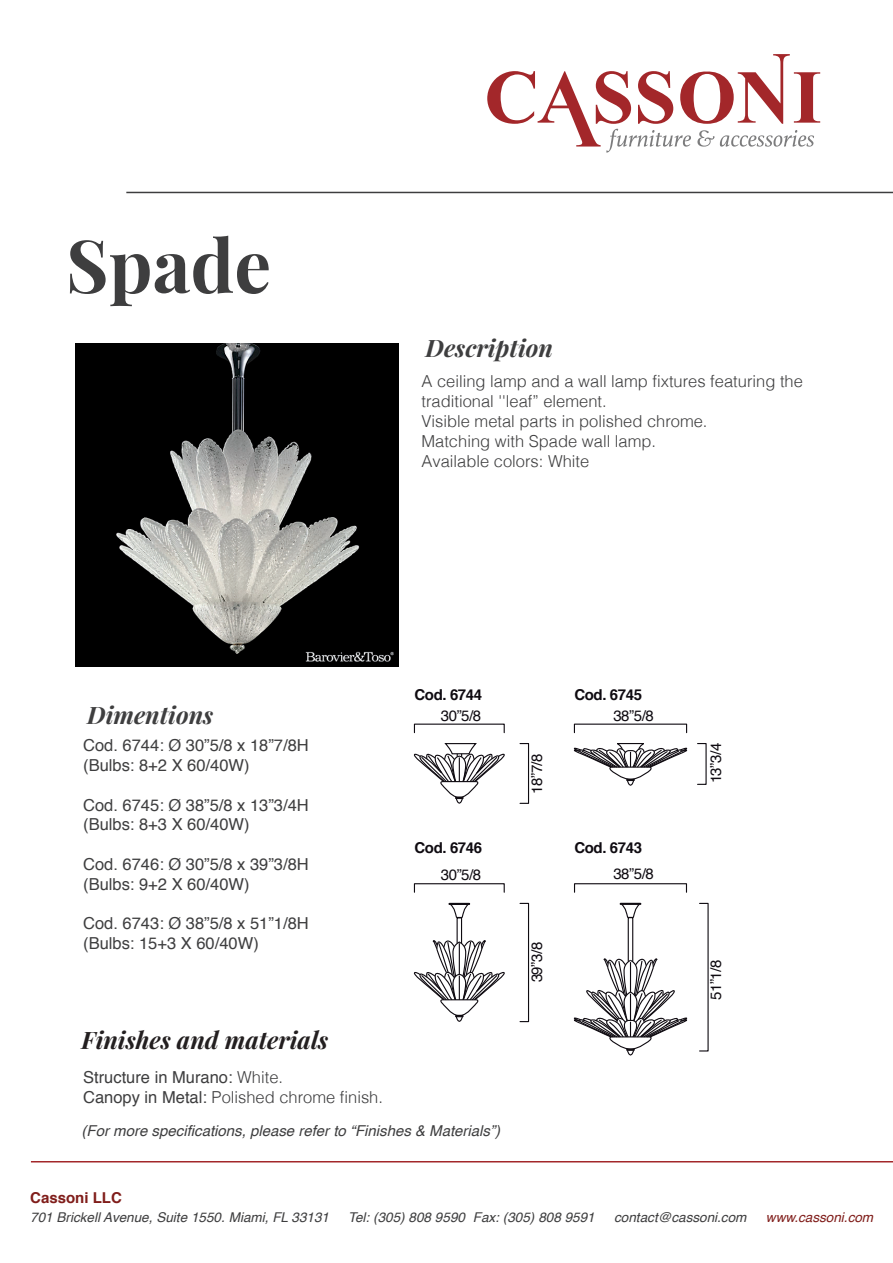
<style>
.page{position:relative;width:893px;height:1263px;background:#fff}
.page>*{position:absolute;margin:0;border:0;box-sizing:border-box;transform-origin:0 0}
.t1{font:700 73.2px "Playfair Display";color:#3e3e3f}
.t2{font:italic 700 24px "Playfair Display";color:#3e3e3f}
.t3{font:italic 700 24px "Playfair Display";color:#231f20}
.t4{font:16.5px/19.8px "Helvetica";color:#3e3e3f}
.t5{font:300 16.5px/19.8px "Helvetica";color:#3e3e3f}
.t6{font:italic 15px "Helvetica";color:#3e3e3f}
.t7{font:15px "Helvetica";letter-spacing:-.03em;color:#0f0b11}
.t8{font:700 15px "Helvetica";letter-spacing:-.025em;color:#0f0b11}
.t9{font:700 15px "Helvetica";color:#801d1a}
.t10{font:italic 13.5px "Helvetica";color:#3e3e3f}
.t11{font:italic 13.5px "Helvetica";color:#801d1a}
.s1{font-weight:300}
</style>
<div class="page">
<hr style="left:31px;top:1161px;width:862px;height:1px;background:#a3272a">
<hr style="left:126px;top:192px;width:767px;height:1px;background:#3e3e3f">
<svg style="left:487px;top:54px;width:333px;height:99px"></svg>
<img style="left:76px;top:344px;width:322px;height:322px">
<div style="left:574px;top:883px;width:113px;height:10px;border:1px solid #0f0b11"></div>
<div style="left:414px;top:883px;width:91px;height:10px;border:1px solid #0f0b11"></div>
<div style="left:519px;top:903px;width:10px;height:119px;border:1px solid #0f0b11"></div>
<div style="left:519px;top:743px;width:10px;height:61px;border:1px solid #0f0b11"></div>
<div style="left:457px;top:917px;width:5px;height:27px;border:1px solid #0f0b11"></div>
<div style="left:448px;top:903px;width:22px;height:2px;border:1px solid #0f0b11"></div>
<svg style="left:449px;top:903px;width:20px;height:15px"></svg>
<svg style="left:413px;top:940px;width:92px;height:82px"></svg>
<svg style="left:573px;top:743px;width:115px;height:43px"></svg>
<svg style="left:413px;top:743px;width:92px;height:61px"></svg>
<div style="left:628px;top:917px;width:5px;height:45px;border:1px solid #0f0b11"></div>
<svg style="left:573px;top:958px;width:115px;height:98px"></svg>
<div style="left:620px;top:903px;width:21px;height:2px;border:1px solid #0f0b11"></div>
<svg style="left:621px;top:903px;width:19px;height:15px"></svg>
<h1 class="t1" style="left:66px;top:219px;width:207px">Spade</h1>
<h2 class="t2" style="left:426px;top:332px;width:129px">Description</h2>
<p class="t5" style="left:421px;top:370px;width:383px">A ceiling lamp and a wall lamp fixtures featuring the traditional ''leaf” element.<br>Visible metal parts in polished chrome.<br>Matching with Spade wall lamp.<br>Available colors: White</p>
<h2 class="t2" style="left:87px;top:698px;width:128px">Dimentions</h2>
<p class="t4" style="left:83px;top:736px;width:227px">Cod. 6744: Ø 30”5/8 x 18”7/8H (Bulbs: 8+2 X 60/40W)</p>
<p class="t4" style="left:83px;top:795px;width:227px">Cod. 6745: Ø 38”5/8 x 13”3/4H (Bulbs: 8+3 X 60/40W)</p>
<p class="t4" style="left:83px;top:855px;width:227px">Cod. 6746: Ø 30”5/8 x 39”3/8H (Bulbs: 9+2 X 60/40W)</p>
<p class="t4" style="left:83px;top:914px;width:227px">Cod. 6743: Ø 38”5/8 x 51”1/8H (Bulbs: 15+3 X 60/40W)</p>
<h2 class="t3" style="left:82px;top:1023px;width:248px">Finishes and materials</h2>
<p class="t4" style="left:83px;top:1068px;width:301px">Structure in Murano: <span class="s1">White.<br></span>Canopy in Metal: <span class="s1">Polished chrome finish.</span></p>
<p class="t8" style="left:414px;top:682px;width:69px">Cod. 6744</p>
<p class="t8" style="left:574px;top:682px;width:69px">Cod. 6745</p>
<p class="t7" style="left:441px;top:704px;width:42px">30”5/8</p>
<p class="t7" style="left:525px;top:794px;width:42px;rotate:-90deg">18”7/8</p>
<p class="t7" style="left:613px;top:704px;width:42px">38”5/8</p>
<p class="t8" style="left:414px;top:836px;width:69px">Cod. 6746</p>
<p class="t8" style="left:574px;top:836px;width:69px">Cod. 6743</p>
<p class="t7" style="left:441px;top:863px;width:42px">30”5/8</p>
<p class="t7" style="left:525px;top:982px;width:42px;rotate:-90deg">39”3/8</p>
<p class="t7" style="left:613px;top:862px;width:42px">38”5/8</p>
<p class="t7" style="left:704px;top:783px;width:42px;rotate:-90deg">13”3/4</p>
<p class="t7" style="left:704px;top:1000px;width:42px;rotate:-90deg">51”1/8</p>
<p class="t6" style="left:82px;top:1118px;width:420px">(For more specifications, please refer to “Finishes &amp; Materials”)</p>
<p class="t9" style="left:30px;top:1185px;width:93px">Cassoni LLC</p>
<p class="t10" style="left:30px;top:1207px;width:300px">701 Brickell Avenue, Suite 1550. Miami, FL 33131</p>
<p class="t10" style="left:348px;top:1207px;width:248px">Tel: (305) 808 9590 Fax: (305) 808 9591</p>
<p class="t10" style="left:614px;top:1207px;width:134px">contact@cassoni.com</p>
<p class="t11" style="left:766px;top:1207px;width:109px">www.cassoni.com</p>
</div>
